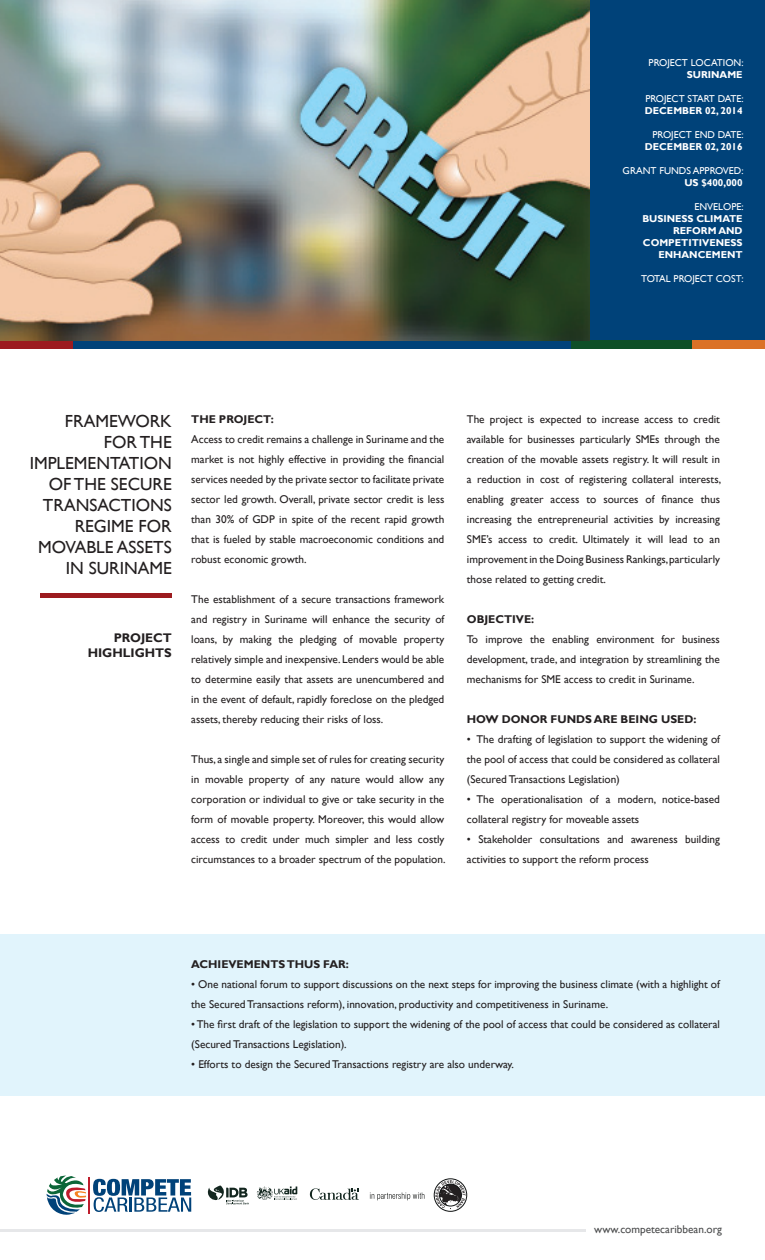
<style>
.page{position:relative;width:765px;height:1260px;background:#fff}
.page>*{position:absolute;margin:0;border:0;box-sizing:border-box;transform-origin:0 0}
.t1{font:17.5px/21px "Gill Sans";color:#231f20;text-align:right}
.t2{font:700 12.5px/15px "Gill Sans";color:#231f20;text-align:right}
.t3{font:11.25px/20px "Gill Sans";color:#231f20;text-align:justify}
.t4{font:700 11.25px "Gill Sans";color:#231f20}
.t5{font:11.25px "Gill Sans";color:#4b4c4d}
.t6{font:700 10px/12px "Gill Sans";color:#fff;text-align:right}
.t7{font:10px "Gill Sans";color:#fff}
</style>
<div class="page">
<hr style="left:1px;top:1229px;width:585px;height:2px;background:#e6e7e9">
<div style="left:585px;top:0;width:180px;height:340px;background:#004279"></div>
<div style="left:570px;top:340px;width:123px;height:9px;background:#0e4f27"></div>
<div style="left:73px;top:340px;width:498px;height:9px;background:#004279"></div>
<div style="left:692px;top:340px;width:73px;height:9px;background:#db7227"></div>
<div style="left:0;top:340px;width:73px;height:9px;background:#9c1b1f"></div>
<svg style="left:257px;top:1186px;width:41px;height:14px"></svg>
<svg style="left:310px;top:1188px;width:49px;height:12px"></svg>
<svg style="left:208px;top:1185px;width:41px;height:20px"></svg>
<svg style="left:47px;top:1175px;width:39px;height:40px"></svg>
<svg style="left:93px;top:1179px;width:98px;height:33px"></svg>
<hr style="left:88px;top:1177px;width:1px;height:36px;background:#be1d2c">
<div style="left:434px;top:1179px;width:33px;height:32px;border:1px solid #0f1212;border-radius:50%"></div>
<svg style="left:435px;top:1180px;width:30px;height:29px"></svg>
<div style="left:439px;top:1184px;width:23px;height:22px;border:1px solid #0f1212;border-radius:50%"></div>
<svg style="left:370px;top:1192px;width:54px;height:8px"></svg>
<img style="left:1px;top:0;width:588px;height:340px">
<div style="left:0;top:935px;width:765px;height:161px;background:#e1f4fc"></div>
<hr style="left:41px;top:594px;width:131px;height:4px;background:#9c1b1f">
<p class="t7" style="left:649px;top:57px;width:97px">Project Location:</p>
<p class="t6" style="left:687px;top:69px;width:57px">SURINAME</p>
<p class="t7" style="left:645px;top:93px;width:100px">Project Start Date:</p>
<p class="t6" style="left:645px;top:105px;width:99px">DECEMBER 02, 2014</p>
<p class="t7" style="left:653px;top:129px;width:93px">Project End Date:</p>
<p class="t6" style="left:645px;top:141px;width:99px">DECEMBER 02, 2016</p>
<p class="t7" style="left:623px;top:165px;width:123px">Grant Funds Approved:</p>
<p class="t6" style="left:684px;top:177px;width:60px">US $400,000</p>
<p class="t7" style="left:694px;top:201px;width:51px">Envelope:</p>
<p class="t6" style="left:642px;top:213px;width:102px">BUSINESS CLIMATE<br>REFORM AND<br>COMPETITIVENESS<br>ENHANCEMENT</p>
<p class="t7" style="left:641px;top:273px;width:104px">total project cost:</p>
<h1 class="t1" style="left:30px;top:411px;width:144px">Framework for the<br>Implementation of the Secure<br>Transactions<br>Regime for<br>Movable Ass ets in Suriname</h1>
<p class="t4" style="left:191px;top:412px;width:84px">THE PROJECT:</p>
<p class="t3" style="left:191px;top:429px;width:255px">Access to credit remains a challenge in Suriname and the market is not highly effective in providing the financial services needed by the private sector to facilitate private sector led growth. Overall, private sector credit is less than 30% of GDP in spite of the recent rapid growth that is fueled by stable macroeconomic conditions and robust economic growth.</p>
<p class="t3" style="left:191px;top:589px;width:255px">The establishment of a secure transactions framework and registry in Suriname will enhance the security of loans, by making the pledging of movable property relatively simple and inexpensive. Lenders would be able to determine easily that assets are unencumbered and in the event of default, rapidly foreclose on the pledged assets, thereby reducing their risks of loss.</p>
<p class="t3" style="left:191px;top:749px;width:256px">Thus, a single and simple set of rules for creating security in movable property of any nature would allow any corporation or individual to give or take security in the form of movable property. Moreover, this would allow access to credit under much simpler and less costly circumstances to a broader spectrum of the population.</p>
<p class="t2" style="left:88px;top:631px;width:86px">PROJECT<br>HIGHLIGHTS</p>
<p class="t3" style="left:467px;top:409px;width:256px">The project is expected to increase access to credit available for businesses particularly SMEs through the creation of the movable assets registry. It will result in a reduction in cost of registering collateral interests, enabling greater access to sources of finance thus increasing the entrepreneurial activities by increasing SME’s access to credit. Ultimately it will lead to an improvement in the Doing Business Rankings, particularly those related to getting credit.</p>
<p class="t4" style="left:467px;top:612px;width:69px">OBJECTIVE:</p>
<p class="t3" style="left:467px;top:629px;width:255px">To improve the enabling environment for business development, trade, and integration by streamlining the mechanisms for SME access to credit in Suriname.</p>
<p class="t4" style="left:467px;top:712px;width:231px">HOW DONOR FUNDS ARE BEING USED:</p>
<p class="t3" style="left:467px;top:729px;width:255px">• The drafting of legislation to support the widening of the pool of access that could be considered as collateral (Secured Transactions Legislation)</p>
<p class="t3" style="left:467px;top:789px;width:255px">• The operationalisation of a modern, notice-based collateral registry for moveable assets</p>
<p class="t3" style="left:467px;top:829px;width:255px">• Stakeholder consultations and awareness building activities to support the reform process</p>
<p class="t4" style="left:191px;top:958px;width:113px">ACHIEVEMENTS THUS</p>
<p class="t4" style="left:323px;top:958px;width:27px">FAR:</p>
<p class="t3" style="left:191px;top:975px;width:530px">• One national forum to support discussions on the next steps for improving the business climate (with a highlight of the Secured Transactions reform), innovation, productivity and competitiveness in Suriname.</p>
<p class="t3" style="left:191px;top:1015px;width:530px">• The first draft of the legislation to support the widening of the pool of access that could be considered as collateral (Secured Transactions Legislation).</p>
<p class="t3" style="left:191px;top:1055px;width:324px">• Efforts to design the Secured Transactions registry are also underway.</p>
<p class="t5" style="left:594px;top:1223px;width:129px">www.competecaribbean.org</p>
</div>
